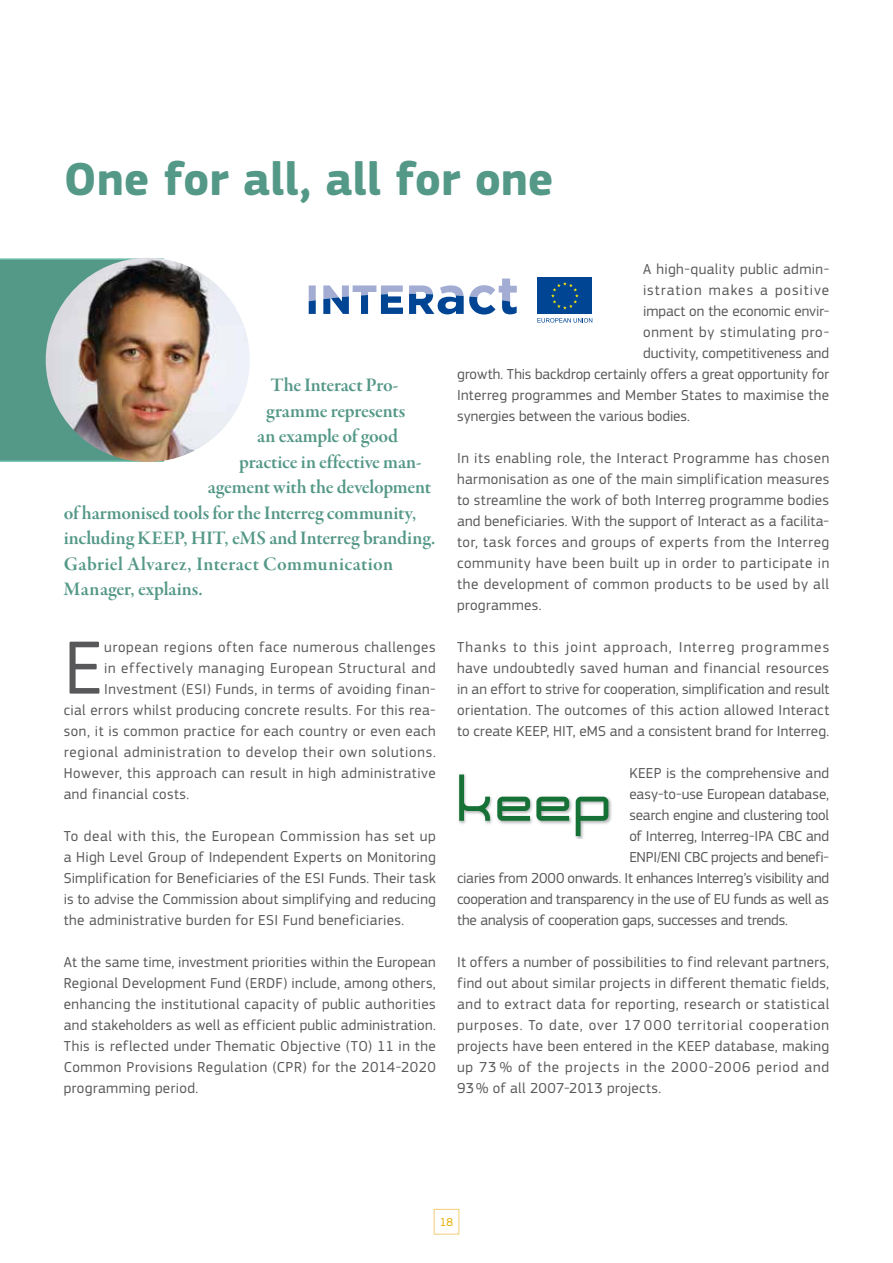
<style>
.page{position:relative;width:893px;height:1263px;background:#fff}
.page>*{position:absolute;margin:0;border:0;box-sizing:border-box;transform-origin:0 0}
.t1{font:78.3px "EC Square Sans Pro";color:#58585a}
.t2{font:700 48px "EC Square Sans Pro";letter-spacing:-.005em;color:#549887}
.t3{font:19.5px "Garamond Premr Pro Smbd Subh";letter-spacing:-.005em;color:#549887}
.t4{font:19.5px "Garamond Premr Pro Smbd Subh";letter-spacing:.02em;color:#549887}
.t5{font:15px/21px "EC Square Sans Pro";letter-spacing:.02em;color:#58585a;text-align:justify}
.t6{font:15px "EC Square Sans Pro";letter-spacing:-.015em;color:#58585a}
.t7{font:15px "EC Square Sans Pro";letter-spacing:.05em;color:#58585a}
.t8{font:15px "EC Square Sans Pro";color:#58585a}
.t9{font:15px "EC Square Sans Pro";letter-spacing:-.01em;color:#58585a}
.t10{font:15px "EC Square Sans Pro";letter-spacing:-.005em;color:#58585a}
.t11{font:15px "EC Square Sans Pro";letter-spacing:.065em;color:#58585a}
.t12{font:15px "EC Square Sans Pro";letter-spacing:.04em;color:#58585a}
.t13{font:12px "EC Square Sans Pro";color:#e8ad00}
</style>
<div class="page">
<div style="left:0;top:258px;width:164px;height:204px;background:#549887"></div>
<div style="left:537px;top:278px;width:55px;height:36px;background:#004494"></div>
<svg style="left:551px;top:282px;width:28px;height:27px"></svg>
<svg style="left:537px;top:318px;width:55px;height:5px"></svg>
<svg style="left:309px;top:285px;width:7px;height:29px"></svg>
<svg style="left:323px;top:285px;width:80px;height:29px"></svg>
<svg style="left:409px;top:279px;width:108px;height:36px"></svg>
<img style="left:458px;top:777px;width:154px;height:61px">
<svg style="left:576px;top:797px;width:32px;height:39px"></svg>
<svg style="left:497px;top:797px;width:33px;height:24px"></svg>
<svg style="left:536px;top:797px;width:33px;height:24px"></svg>
<svg style="left:459px;top:774px;width:31px;height:47px"></svg>
<img style="left:46px;top:258px;width:204px;height:204px;border-radius:102px">
<div style="left:434px;top:1209px;width:25px;height:25px;border:1px solid #f3cc75"></div>
<h2 class="t2" style="left:64px;top:151px;width:491px">One for all, all for one</h2>
<h3 class="t3" style="left:271px;top:373px;width:129px">The Interact Pro-</h3>
<h3 class="t3" style="left:266px;top:399px;width:140px">gramme represents</h3>
<h3 class="t3" style="left:257px;top:424px;width:142px">an example of good</h3>
<h3 class="t3" style="left:239px;top:450px;width:184px">practice in effective man-</h3>
<h3 class="t3" style="left:208px;top:476px;width:225px">agement with the development</h3>
<h3 class="t3" style="left:64px;top:501px;width:354px">of harmonised tools for the Interreg community,</h3>
<h3 class="t3" style="left:64px;top:527px;width:373px">including KEEP, HIT, eMS and Interreg branding.</h3>
<h3 class="t4" style="left:64px;top:552px;width:331px">Gabriel Alvarez, Interact Communication</h3>
<h3 class="t3" style="left:64px;top:578px;width:141px">Manager, explains.</h3>
<h1 class="t1" style="left:64px;top:622px;width:41px">E</h1>
<p class="t7" style="left:104px;top:638px;width:333px">uropean regions often face numerous challenges</p>
<p class="t7" style="left:104px;top:659px;width:333px">in effectively managing European Structural and</p>
<p class="t5" style="left:104px;top:678px;width:333px">Investment (ESI) Funds, in terms of avoiding finan-</p>
<p class="t5" style="left:64px;top:699px;width:374px">cial errors whilst producing concrete results. For this rea-</p>
<p class="t5" style="left:64px;top:720px;width:373px">son, it is common practice for each country or even each</p>
<p class="t7" style="left:64px;top:743px;width:373px">regional administration to develop their own solutions.</p>
<p class="t5" style="left:64px;top:762px;width:373px">However, this approach can result in high administrative</p>
<p class="t5" style="left:64px;top:783px;width:127px">and financial costs.</p>
<p class="t5" style="left:64px;top:825px;width:374px">To deal with this, the European Commission has set up a High Level Group of Independent Experts on Monitoring Simplification for Beneficiaries of the ESI Funds. Their task is to advise the Commission about simplifying and reducing the administrative burden for ESI Fund beneficiaries.</p>
<p class="t5" style="left:64px;top:951px;width:374px">At the same time, investment priorities within the European Regional Development Fund (ERDF) include, among others, enhancing the institutional capacity of public authorities and stakeholders as well as efficient public administration.<br>This is reflected under Thematic Objective (TO) 11 in the Common Provisions Regulation (CPR) for the 2014-2020 programming period.</p>
<p class="t5" style="left:643px;top:258px;width:186px">A high-quality public admin-</p>
<p class="t11" style="left:643px;top:281px;width:188px">istration makes a positive</p>
<p class="t8" style="left:643px;top:302px;width:186px">impact on the economic envir-</p>
<p class="t12" style="left:643px;top:323px;width:186px">onment by stimulating pro-</p>
<p class="t5" style="left:643px;top:342px;width:188px">ductivity, competitiveness and</p>
<p class="t10" style="left:457px;top:365px;width:374px">growth. This backdrop certainly offers a great opportunity for</p>
<p class="t5" style="left:457px;top:384px;width:374px">Interreg programmes and Member States to maximise the</p>
<p class="t8" style="left:457px;top:407px;width:234px">synergies between the various bodies.</p>
<p class="t5" style="left:457px;top:447px;width:374px">In its enabling role, the Interact Programme has chosen harmonisation as one of the main simplification measures to streamline the work of both Interreg programme bodies and beneficiaries. With the support of Interact as a facilita&shy;tor, task forces and groups of experts from the Interreg community have been built up in order to participate in the development of common products to be used by all programmes.</p>
<p class="t5" style="left:457px;top:636px;width:374px">Thanks to this joint approach, Interreg programmes have undoubtedly saved human and financial resources in an effort to strive for cooperation, simplification and result orientation. The outcomes of this action allowed Interact to create KEEP, HIT, eMS and a consistent brand for Interreg.</p>
<p class="t5" style="left:629px;top:762px;width:201px">KEEP is the comprehensive and</p>
<p class="t8" style="left:629px;top:785px;width:201px">easy-to-use European database,</p>
<p class="t9" style="left:629px;top:806px;width:201px">search engine and clustering tool</p>
<p class="t8" style="left:629px;top:827px;width:201px">of Interreg, Interreg-IPA CBC and</p>
<p class="t6" style="left:629px;top:848px;width:201px">ENPI/ENI CBC projects and benefi-</p>
<p class="t6" style="left:457px;top:869px;width:374px">ciaries from 2000 onwards. It enhances Interreg’s visibility and</p>
<p class="t6" style="left:457px;top:890px;width:374px">cooperation and transparency in the use of EU funds as well as</p>
<p class="t9" style="left:457px;top:911px;width:332px">the analysis of cooperation gaps, successes and trends.</p>
<p class="t5" style="left:457px;top:951px;width:374px">It offers a number of possibilities to find relevant partners, find out about similar projects in different thematic fields, and to extract data for reporting, research or statistical purposes. To date, over 17 000 territorial cooperation projects have been entered in the KEEP database, making up 73 % of the projects in the 2000-2006 period and 93 % of all 2007-2013 projects.</p>
<p class="t13" style="left:440px;top:1215px;width:15px">18</p>
</div>
